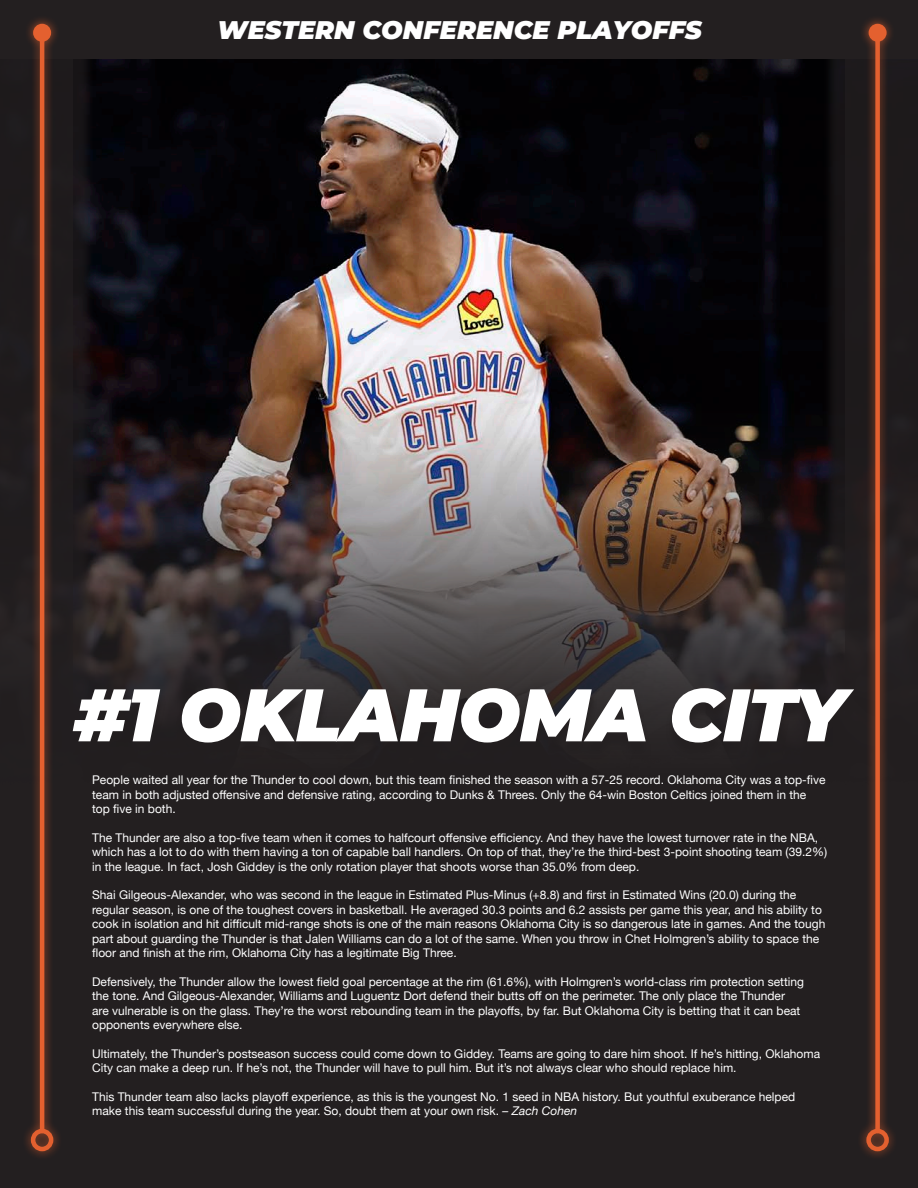
<style>
.page{position:relative;width:918px;height:1188px;background:#231f20}
.page>*{position:absolute;margin:0;border:0;box-sizing:border-box;transform-origin:0 0}
.Golfer_Name{font:italic 900 74.25px "Montserrat";letter-spacing:-.01em;color:#fff}
.Golfer_Name-2{font:italic 900 25.5px "Montserrat";color:#fff}
.t1{font:12px/14.4px "Helvetica Neue";color:#fff}
.s1{font-style:italic}
</style>
<div class="page">
<img style="left:96px;top:60px;width:726px;height:633px">
<div style="left:7px;top:0;width:89px;height:1188px;background:#231f20;opacity:.75"></div>
<div style="left:0;top:0;width:73px;height:1188px;background:#231f20"></div>
<div style="left:22px;top:14px;width:41px;height:1146px;background:#e4602f;opacity:.75"></div>
<hr style="left:40px;top:33px;width:4px;height:1098px;background:#e4602f">
<div style="left:33px;top:24px;width:18px;height:18px;background:#e4602f;border-radius:50%"></div>
<div style="left:31px;top:1129px;width:22px;height:22px;border:4px solid #e4602f;border-radius:50%"></div>
<div style="left:822px;top:0;width:89px;height:1188px;background:#231f20;opacity:.75"></div>
<div style="left:845px;top:0;width:73px;height:1188px;background:#231f20"></div>
<div style="left:857px;top:14px;width:41px;height:1146px;background:#e4602f;opacity:.75"></div>
<div style="left:875px;top:33px;width:5px;height:1098px;background:#e4602f"></div>
<div style="left:869px;top:24px;width:18px;height:18px;background:#e4602f;border-radius:50%"></div>
<div style="left:866px;top:1129px;width:23px;height:22px;border:4px solid #e4602f;border-radius:50%"></div>
<div style="left:67px;top:693px;width:793px;height:67px;background:#231f20"></div>
<p class="Golfer_Name-2" style="left:217px;top:11px;width:486px">WESTERN CONFERENCE PLAYOFFS</p>
<p class="Golfer_Name" style="left:74px;top:659px;width:774px">#1 OKLAHOMA CITY</p>
<p class="t1" style="left:92px;top:773px;width:735px">People waited all year for the Thunder to cool down, but this team finished the season with a 57-25 record. Oklahoma City was a top-five team in both adjusted offensive and defensive rating, according to Dunks &amp; Threes. Only the 64-win Boston Celtics joined them in the top five in both.</p>
<p class="t1" style="left:92px;top:831px;width:736px">The Thunder are also a top-five team when it comes to halfcourt offensive efficiency. And they have the lowest turnover rate in the NBA, which has a lot to do with them having a ton of capable ball handlers. On top of that, they’re the third-best 3-point shooting team (39.2%) in the league. In fact, Josh Giddey is the only rotation player that shoots worse than 35.0% from deep.</p>
<p class="t1" style="left:92px;top:889px;width:735px">Shai Gilgeous-Alexander, who was second in the league in Estimated Plus-Minus (+8.8) and first in Estimated Wins (20.0) during the regular season, is one of the toughest covers in basketball. He averaged 30.3 points and 6.2 assists per game this year, and his ability to cook in isolation and hit difficult mid-range shots is one of the main reasons Oklahoma City is so dangerous late in games. And the tough part about guarding the Thunder is that Jalen Williams can do a lot of the same. When you throw in Chet Holmgren’s ability to space the floor and finish at the rim, Oklahoma City has a legitimate Big Three.</p>
<p class="t1" style="left:92px;top:975px;width:713px">Defensively, the Thunder allow the lowest field goal percentage at the rim (61.6%), with Holmgren’s world-class rim protection setting the tone. And Gilgeous-Alexander, Williams and Luguentz Dort defend their butts off on the perimeter. The only place the Thunder are vulnerable is on the glass. They’re the worst rebounding team in the playoffs, by far. But Oklahoma City is betting that it can beat opponents everywhere else.</p>
<p class="t1" style="left:92px;top:1047px;width:729px">Ultimately, the Thunder’s postseason success could come down to Giddey. Teams are going to dare him shoot. If he’s hitting, Oklahoma<br>City can make a deep run. If he’s not, the Thunder will have to pull him. But it’s not always clear who should replace him.</p>
<p class="t1" style="left:92px;top:1090px;width:705px">This Thunder team also lacks playoff experience, as this is the youngest No. 1 seed in NBA history. But youthful exuberance helped make this team successful during the year. So, doubt them at your own risk. <span class="s1">– Zach Cohen</span></p>
</div>
